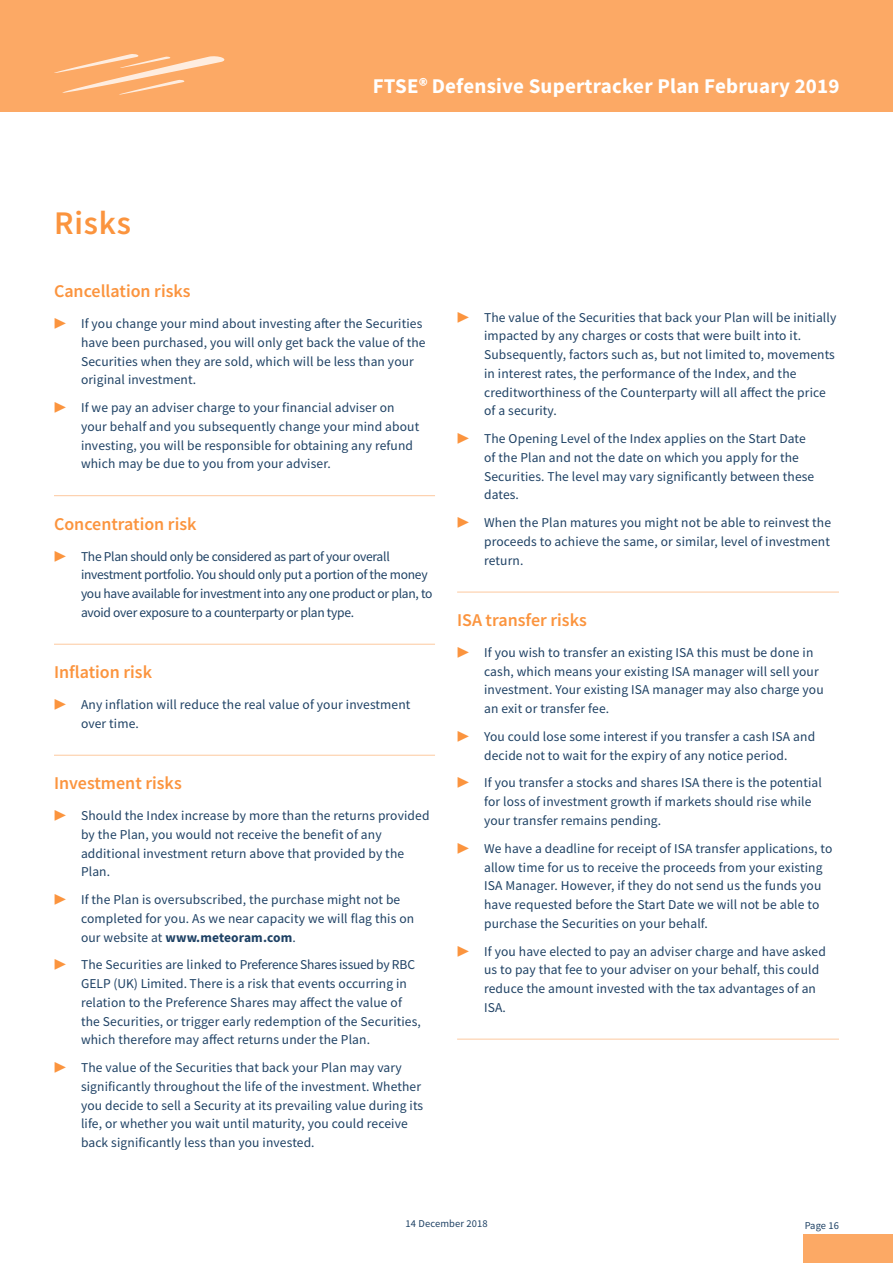
<style>
.page{position:relative;width:893px;height:1263px;background:#fff}
.page>*{position:absolute;margin:0;border:0;box-sizing:border-box;transform-origin:0 0}
.t1{font:600 33px "Source Sans Pro";letter-spacing:.025em;color:#fb943e}
.t2{font:700 21px "Source Sans Pro";letter-spacing:.01em;color:#fff}
.t3{font:600 18px "Source Sans Pro";color:#fb943e}
.t4{font:13.5px/18.8px "Source Sans Pro";letter-spacing:.01em;color:#1e4164}
.t5{font:13.5px/18.8px "Source Sans Pro";letter-spacing:-.02em;color:#1e4164}
.t6{font:10.5px "Source Sans Pro";letter-spacing:.01em;color:#1e4164}
.s1{font-family:"ITC Stone Sans Com"}
.s2{color:#fb943e}
.s3{font-weight:700}
</style>
<div class="page">
<div style="left:1px;top:0;width:892px;height:112px;background:#fca965"></div>
<hr style="left:0;top:0;width:1px;height:112px;background:#fca965">
<svg style="left:54px;top:54px;width:171px;height:41px"></svg>
<div style="left:803px;top:1234px;width:90px;height:29px;background:#fca965"></div>
<hr style="left:54px;top:495px;width:381px;height:1px;background:#fdc99f">
<hr style="left:54px;top:644px;width:381px;height:1px;background:#fdc99f">
<hr style="left:54px;top:755px;width:381px;height:1px;background:#fdc99f">
<hr style="left:457px;top:592px;width:382px;height:1px;background:#fdc99f">
<hr style="left:457px;top:1039px;width:382px;height:1px;background:#fdc99f">
<h1 class="t1" style="left:54px;top:201px;width:79px">Risks</h1>
<h2 class="t2" style="left:373px;top:72px;width:468px">FTSE<span class="s1">®</span> Defensive Supertracker Plan February 2019</h2>
<h3 class="t3" style="left:54px;top:279px;width:138px">Cancellation risks</h3>
<p class="t4" style="left:81px;top:314px;width:346px;text-indent:-27px"><span class="s2">▶</span> If you change your mind about investing after the Securities have been purchased, you will only get back the value of the Securities when they are sold, which will be less than your original investment.</p>
<p class="t4" style="left:81px;top:398px;width:340px;text-indent:-27px"><span class="s2">▶</span> If we pay an adviser charge to your financial adviser on your behalf and you subsequently change your mind about investing, you will be responsible for obtaining any refund which may be due to you from your adviser.</p>
<h3 class="t3" style="left:54px;top:512px;width:144px">Concentration risk</h3>
<p class="t5" style="left:81px;top:547px;width:353px;text-indent:-27px"><span class="s2">▶</span> The Plan should only be considered as part of your overall investment portfolio. You should only put a portion of the money you have available for investment into any one product or plan, to avoid over exposure to a counterparty or plan type.</p>
<h3 class="t3" style="left:54px;top:660px;width:100px">Inflation risk</h3>
<p class="t4" style="left:81px;top:695px;width:331px;text-indent:-27px"><span class="s2">▶</span> Any inflation will reduce the real value of your investment over time.</p>
<h3 class="t3" style="left:54px;top:771px;width:129px">Investment risks</h3>
<p class="t4" style="left:81px;top:806px;width:350px;text-indent:-27px"><span class="s2">▶</span> Should the Index increase by more than the returns provided by the Plan, you would not receive the benefit of any additional investment return above that provided by the Plan.</p>
<p class="t4" style="left:81px;top:890px;width:335px;text-indent:-27px"><span class="s2">▶</span> If the Plan is oversubscribed, the purchase might not be completed for you. As we near capacity we will flag this on our website at <span class="s3">www.meteoram.com</span>.</p>
<p class="t4" style="left:81px;top:955px;width:341px;text-indent:-27px"><span class="s2">▶</span> The Securities are linked to Preference Shares issued by RBC GELP (UK) Limited. There is a risk that events occurring in relation to the Preference Shares may affect the value of the Securities, or trigger early redemption of the Securities, which therefore may affect returns under the Plan.</p>
<p class="t4" style="left:81px;top:1058px;width:344px;text-indent:-27px"><span class="s2">▶</span> The value of the Securities that back your Plan may vary significantly throughout the life of the investment. Whether you decide to sell a Security at its prevailing value during its life, or whether you wait until maturity, you could receive back significantly less than you invested.</p>
<p class="t4" style="left:484px;top:308px;width:354px;text-indent:-27px"><span class="s2">▶</span> The value of the Securities that back your Plan will be initially impacted by any charges or costs that were built into it.<br>Subsequently, factors such as, but not limited to, movements in interest rates, the performance of the Index, and the creditworthiness of the Counterparty will all affect the price of a security.</p>
<p class="t4" style="left:484px;top:429px;width:332px;text-indent:-27px"><span class="s2">▶</span> The Opening Level of the Index applies on the Start Date of the Plan and not the date on which you apply for the Securities. The level may vary significantly between these dates.</p>
<p class="t4" style="left:484px;top:513px;width:348px;text-align:justify;text-indent:-27px"><span class="s2">▶</span> When the Plan matures you might not be able to reinvest the proceeds to achieve the same, or similar, level of investment return.</p>
<h3 class="t3" style="left:457px;top:608px;width:131px">ISA transfer risks</h3>
<p class="t4" style="left:484px;top:643px;width:341px;text-indent:-27px"><span class="s2">▶</span> If you wish to transfer an existing ISA this must be done in cash, which means your existing ISA manager will sell your investment. Your existing ISA manager may also charge you an exit or transfer fee.</p>
<p class="t4" style="left:457px;top:727px;width:360px;text-align:center"><span class="s2">▶</span> You could lose some interest if you transfer a cash ISA and decide not to wait for the expiry of any notice period.</p>
<p class="t4" style="left:484px;top:773px;width:339px;text-indent:-27px"><span class="s2">▶</span> If you transfer a stocks and shares ISA there is the potential for loss of investment growth if markets should rise while your transfer remains pending.</p>
<p class="t4" style="left:484px;top:839px;width:350px;text-indent:-27px"><span class="s2">▶</span> We have a deadline for receipt of ISA transfer applications, to allow time for us to receive the proceeds from your existing ISA Manager. However, if they do not send us the funds you have requested before the Start Date we will not be able to purchase the Securities on your behalf.</p>
<p class="t4" style="left:484px;top:941px;width:343px;text-indent:-27px"><span class="s2">▶</span> If you have elected to pay an adviser charge and have asked us to pay that fee to your adviser on your behalf, this could reduce the amount invested with the tax advantages of an ISA.</p>
<p class="t6" style="left:406px;top:1217px;width:83px">14 December 2018</p>
<p class="t6" style="left:805px;top:1218px;width:36px">Page 16</p>
</div>
